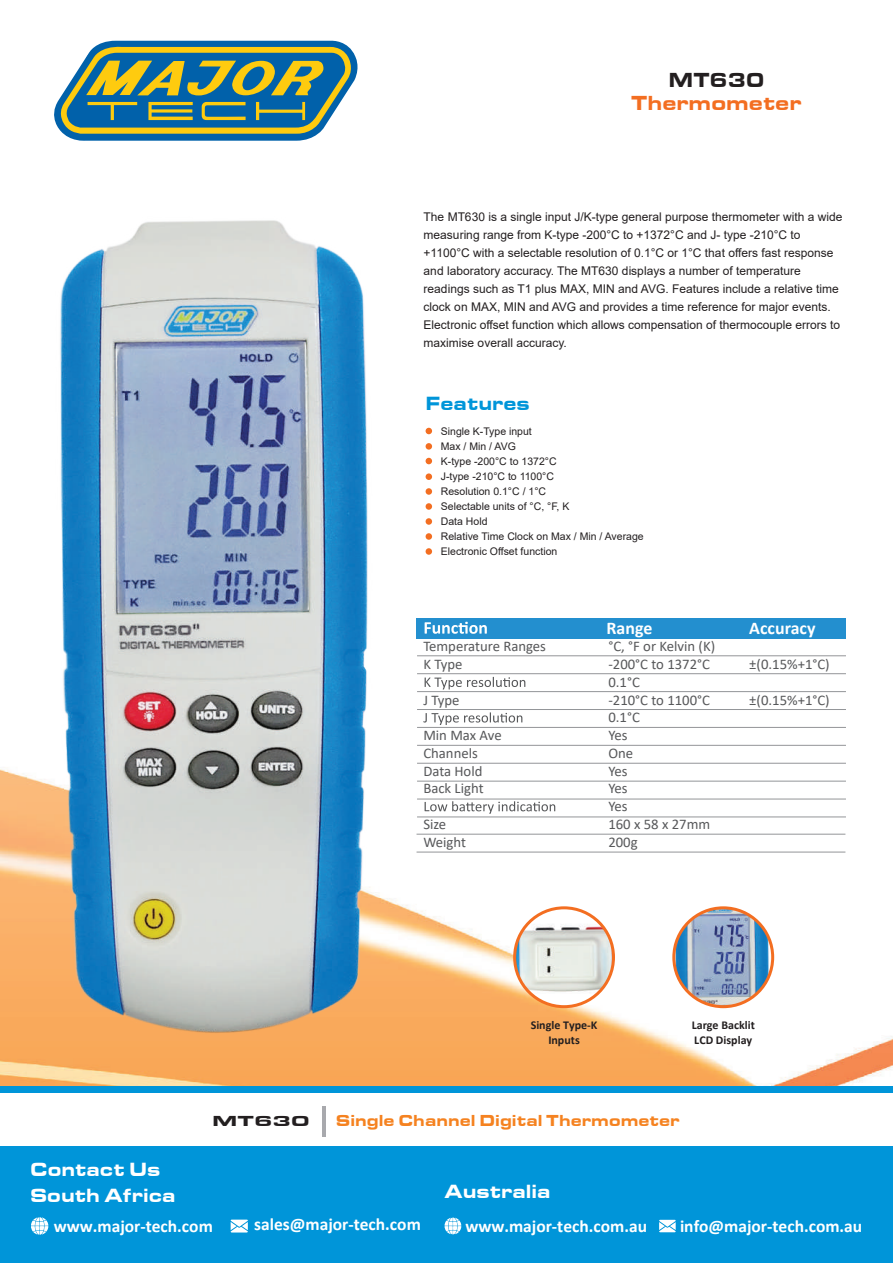
<style>
.page{position:relative;width:893px;height:1263px;background:#fff}
.page>*{position:absolute;margin:0;border:0;box-sizing:border-box;transform-origin:0 0}
.t1{font:21px "Eurostile T Blac Exte";color:#f36e21;scale:.91 1}
.t2{font:21px "Eurostile T Blac Exte";color:#231f20;scale:.91 1}
.t3{font:19.8px/26.5px "Eurostile T Blac Exte";color:#fff;scale:.9 1}
.t4{font:19.8px "Eurostile T Blac Exte";color:#0095d9;scale:.9 1}
.t5{font:700 17.85px "Calibri";color:#fff}
.t6{font:700 17.4px "Calibri";color:#fff}
.t7{font:16.5px "Eurostile T Blac Exte";color:#f58220;scale:.91 1}
.t8{font:15px "Eurostile T Blac Exte";color:#231f20;scale:1.3 1}
.t9{font:14.7px/17.7px "Calibri";color:#57585a}
.t10{font:12px/18px "Arial";color:#231f20}
.t11{font:700 12px/14.4px "Calibri";color:#231f20;text-align:center}
.t12{font:10.5px/15px "Arial";color:#231f20}
</style>
<div class="page">
<img style="left:0;top:618px;width:893px;height:468px">
<svg style="left:54px;top:40px;width:304px;height:101px;background:#6a9384"></svg>
<div style="left:0;top:1086px;width:893px;height:177px;background:#0095d9"></div>
<div style="left:0;top:1094px;width:893px;height:52px;background:#fff"></div>
<svg style="left:31px;top:1217px;width:17px;height:18px"></svg>
<svg style="left:231px;top:1219px;width:17px;height:13px"></svg>
<svg style="left:659px;top:1220px;width:17px;height:12px"></svg>
<svg style="left:444px;top:1217px;width:17px;height:18px"></svg>
<hr style="left:322px;top:1106px;width:3px;height:31px;background:#a8a9ad">
<svg style="left:426px;top:428px;width:6px;height:6px"></svg>
<div style="left:426px;top:443px;width:6px;height:7px;background:#f36e21;border-radius:50%"></div>
<svg style="left:426px;top:458px;width:6px;height:6px"></svg>
<div style="left:426px;top:473px;width:6px;height:7px;background:#f36e21;border-radius:50%"></div>
<div style="left:426px;top:488px;width:6px;height:7px;background:#f36e21;border-radius:50%"></div>
<div style="left:426px;top:503px;width:6px;height:7px;background:#f36e21;border-radius:50%"></div>
<div style="left:426px;top:518px;width:6px;height:7px;background:#f36e21;border-radius:50%"></div>
<div style="left:426px;top:533px;width:6px;height:7px;background:#f36e21;border-radius:50%"></div>
<div style="left:426px;top:548px;width:6px;height:7px;background:#f36e21;border-radius:50%"></div>
<svg style="left:515px;top:908px;width:98px;height:99px"></svg>
<img style="left:515px;top:913px;width:98px;height:88px">
<div style="left:513px;top:906px;width:102px;height:102px;border:3px solid #f36e21;border-radius:50%"></div>
<img style="left:674px;top:908px;width:99px;height:99px;border-radius:49px">
<div style="left:672px;top:906px;width:102px;height:102px;border:3px solid #f36e21;border-radius:50%"></div>
<div style="left:417px;top:618px;width:429px;height:20px;background:#238fcf"></div>
<hr style="left:417px;top:655px;width:429px;height:1px;background:#939598">
<hr style="left:417px;top:673px;width:429px;height:1px;background:#939598">
<hr style="left:417px;top:691px;width:429px;height:1px;background:#939598">
<hr style="left:417px;top:709px;width:429px;height:1px;background:#939598">
<hr style="left:417px;top:727px;width:429px;height:1px;background:#939598">
<hr style="left:417px;top:745px;width:429px;height:1px;background:#939598">
<hr style="left:417px;top:763px;width:429px;height:1px;background:#939598">
<hr style="left:417px;top:781px;width:429px;height:1px;background:#939598">
<hr style="left:417px;top:799px;width:429px;height:1px;background:#939598">
<hr style="left:417px;top:816px;width:429px;height:1px;background:#939598">
<hr style="left:417px;top:834px;width:428px;height:1px;background:#939598">
<hr style="left:417px;top:852px;width:428px;height:1px;background:#939598">
<svg style="left:425px;top:622px;width:62px;height:12px"></svg>
<svg style="left:425px;top:677px;width:100px;height:12px"></svg>
<svg style="left:423px;top:712px;width:99px;height:13px"></svg>
<svg style="left:425px;top:801px;width:130px;height:13px"></svg>
<img style="left:41px;top:220px;width:340px;height:818px">
<h1 class="t2" style="left:668px;top:68px;width:107px">MT630</h1>
<h1 class="t1" style="left:631px;top:91px;width:189px">Thermometer</h1>
<p class="t10" style="left:424px;top:207px;width:420px">The MT630 is a single input J/K-type general purpose thermometer with a wide measuring range from K-type -200°C to +1372°C and J- type -210°C to +1100°C with a selectable resolution of 0.1°C or 1°C that offers fast response and laboratory accuracy. The MT630 displays a number of temperature readings such as T1 plus MAX, MIN and AVG. Features include a relative time clock on MAX, MIN and AVG and provides a time reference for major events.<br>Electronic offset function which allows compensation of thermocouple errors to maximise overall accuracy.</p>
<h2 class="t4" style="left:426px;top:391px;width:117px">Features</h2>
<p class="t12" style="left:441px;top:424px;width:204px">Single K-Type input<br>Max / Min / AVG<br>K-type -200°C to 1372°C<br>J-type -210°C to 1100°C<br>Resolution 0.1°C / 1°C<br>Selectable units of °C, °F, K<br>Data Hold<br>Relative Time Clock on Max / Min / Average<br>Electronic Offset function</p>
<h3 class="t5" style="left:607px;top:615px;width:47px">Range</h3>
<h3 class="t5" style="left:749px;top:615px;width:68px">Accuracy</h3>
<p class="t9" style="left:423px;top:637px;width:124px">Temperature Ranges</p>
<p class="t9" style="left:608px;top:637px;width:108px">°C, °F or Kelvin (K)</p>
<p class="t9" style="left:423px;top:655px;width:41px">K Type</p>
<p class="t9" style="left:608px;top:655px;width:103px">-200°C to 1372°C</p>
<p class="t9" style="left:749px;top:655px;width:82px">±(0.15%+1°C)</p>
<p class="t9" style="left:608px;top:673px;width:33px">0.1°C</p>
<p class="t9" style="left:423px;top:690px;width:38px">J Type</p>
<p class="t9" style="left:608px;top:690px;width:103px">-210°C to 1100°C</p>
<p class="t9" style="left:749px;top:690px;width:82px">±(0.15%+1°C)</p>
<p class="t9" style="left:608px;top:708px;width:33px">0.1°C</p>
<p class="t9" style="left:423px;top:726px;width:80px">Min Max Ave</p>
<p class="t9" style="left:608px;top:726px;width:21px">Yes</p>
<p class="t9" style="left:423px;top:744px;width:56px">Channels</p>
<p class="t9" style="left:608px;top:744px;width:26px">One</p>
<p class="t9" style="left:423px;top:762px;width:61px">Data Hold</p>
<p class="t9" style="left:608px;top:762px;width:21px">Yes</p>
<p class="t9" style="left:423px;top:779px;width:62px">Back Light</p>
<p class="t9" style="left:608px;top:779px;width:21px">Yes<br>Yes</p>
<p class="t9" style="left:423px;top:815px;width:24px">Size</p>
<p class="t9" style="left:608px;top:815px;width:103px">160 x 58 x 27mm</p>
<p class="t9" style="left:423px;top:833px;width:44px">Weight</p>
<p class="t9" style="left:608px;top:833px;width:31px">200g</p>
<p class="t11" style="left:531px;top:1018px;width:68px">Single Type-K<br>Inputs</p>
<p class="t11" style="left:692px;top:1018px;width:65px;text-align:left">Large Backlit<br>LCD Display</p>
<h2 class="t3" style="left:30px;top:1156px;width:163px">Contact Us<br>South Africa</h2>
<p class="t8" style="left:212px;top:1112px;width:77px">MT630</p>
<h3 class="t7" style="left:336px;top:1111px;width:380px">Single Channel Digital Thermometer</h3>
<h2 class="t3" style="left:445px;top:1178px;width:119px">Australia</h2>
<h3 class="t6" style="left:54px;top:1213px;width:161px">www.major-tech.com</h3>
<h3 class="t6" style="left:254px;top:1212px;width:168px">sales@major-tech.com</h3>
<h3 class="t6" style="left:465px;top:1213px;width:183px">www.major-tech.com.au</h3>
<h3 class="t6" style="left:680px;top:1213px;width:184px">info@major-tech.com.au</h3>
</div>
